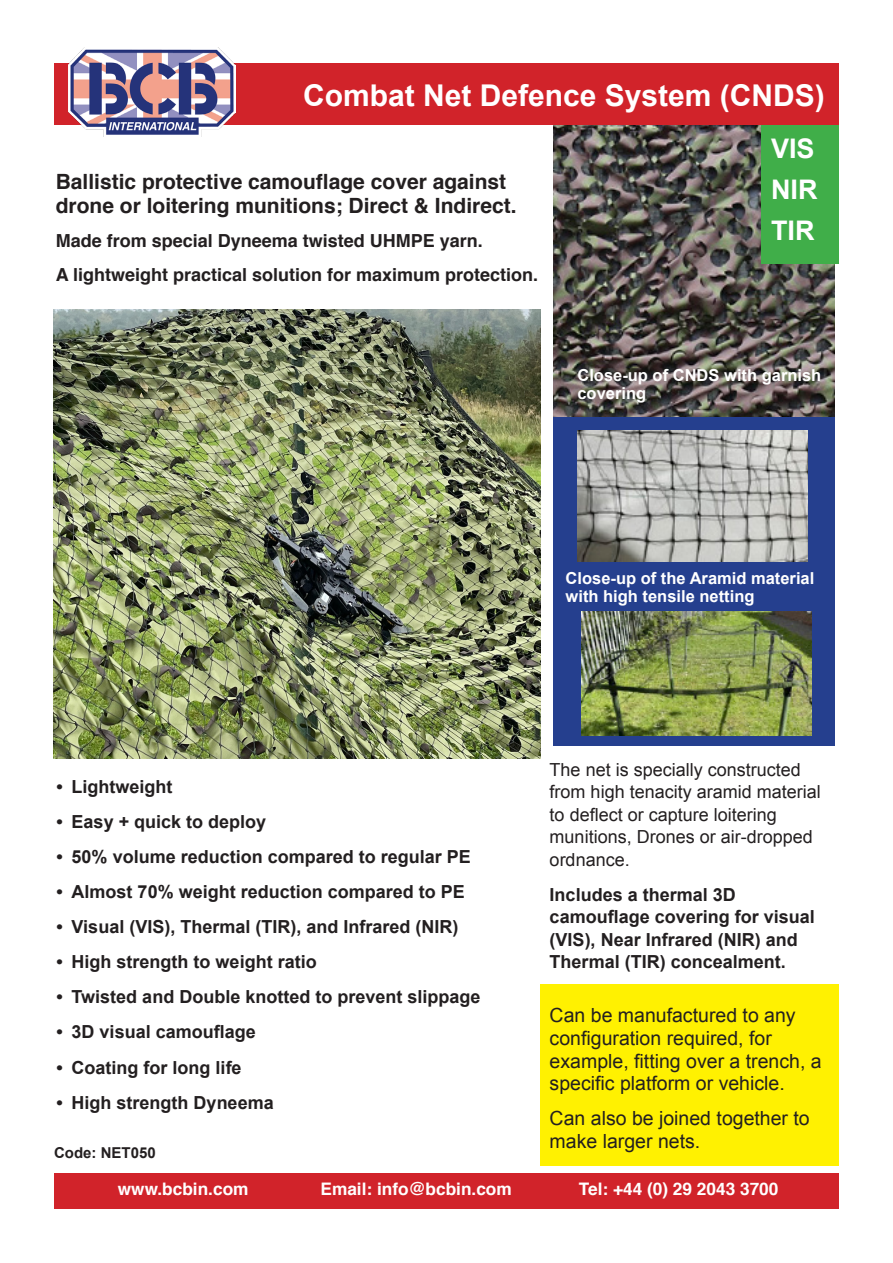
<style>
.page{position:relative;width:893px;height:1263px;background:#fff}
.page>*{position:absolute;margin:0;border:0;box-sizing:border-box;transform-origin:0 0}
.t1{font:700 30px "Arial";color:#fff}
.t2{font:700 27px/41px "Arial";color:#fff;text-align:justify}
.t3{font:700 21px/24px "Helvetica";color:#231f20}
.t4{font:19.5px/22.5px "Arial";color:#231f20}
.t5{font:700 18px/22.5px "Arial";color:#231f20}
.t6{font:18px/22.5px "Arial";color:#231f20}
.t7{font:700 18px/33.8px "Helvetica";color:#231f20}
.t8{font:700 17.25px "Helvetica";color:#fff}
.t9{font:700 16.5px/18px "Arial";color:#fff}
.t10{font:700 15px "Arial";color:#231f20}
</style>
<div class="page">
<div style="left:540px;top:984px;width:299px;height:182px;background:#fff101"></div>
<img style="left:553px;top:124px;width:281px;height:294px">
<div style="left:553px;top:418px;width:281px;height:328px;background:#253f8e"></div>
<div style="left:761px;top:124px;width:78px;height:140px;background:#40ae49"></div>
<div style="left:54px;top:1174px;width:785px;height:35px;background:#d1232a"></div>
<div style="left:54px;top:63px;width:785px;height:61px;background:#d1232a"></div>
<img style="left:68px;top:48px;width:167px;height:89px">
<img style="left:577px;top:430px;width:230px;height:132px">
<img style="left:582px;top:611px;width:229px;height:124px">
<img style="left:54px;top:309px;width:486px;height:449px">
<h1 class="t1" style="left:303px;top:76px;width:523px">Combat Net Defence System (CNDS)</h1>
<p class="t3" style="left:56px;top:170px;width:462px">Ballistic protective camouflage cover against drone or loitering munitions; Direct &amp; Indirect.</p>
<p class="t7" style="left:56px;top:224px;width:484px">Made from special Dyneema twisted UHMPE yarn.<br>A lightweight practical solution for maximum protection.</p>
<h2 class="t2" style="left:771px;top:129px;width:48px">VIS NIR TIR</h2>
<p class="t9" style="left:577px;top:367px;width:245px">Close-up of CNDS with garnish covering</p>
<p class="t5" style="left:56px;top:776px;width:118px">• Lightweight</p>
<p class="t5" style="left:56px;top:811px;width:211px">• Easy + quick to deploy</p>
<p class="t5" style="left:56px;top:846px;width:416px">• 50% volume reduction compared to regular PE</p>
<p class="t5" style="left:56px;top:881px;width:410px">• Almost 70% weight reduction compared to PE</p>
<p class="t5" style="left:56px;top:916px;width:404px">• Visual (VIS), Thermal (TIR), and Infrared (NIR)</p>
<p class="t5" style="left:56px;top:951px;width:262px">• High strength to weight ratio</p>
<p class="t5" style="left:56px;top:986px;width:426px">• Twisted and Double knotted to prevent slippage</p>
<p class="t5" style="left:56px;top:1021px;width:201px">• 3D visual camouflage</p>
<p class="t5" style="left:56px;top:1056px;width:187px">• Coating for long life</p>
<p class="t5" style="left:56px;top:1091px;width:219px">• High strength Dyneema</p>
<p class="t10" style="left:54px;top:1143px;width:103px">Code: NET050</p>
<p class="t9" style="left:566px;top:570px;width:250px">Close-up of the Aramid material with high tensile netting</p>
<p class="t6" style="left:550px;top:758px;width:273px">The net is specially constructed from high tenacity aramid material to deflect or capture loitering munitions, Drones or air-dropped ordnance.</p>
<p class="t5" style="left:550px;top:884px;width:267px">Includes a thermal 3D camouflage covering for visual (VIS), Near Infrared (NIR) and<br>Thermal (TIR) concealment.</p>
<p class="t4" style="left:550px;top:1004px;width:274px">Can be manufactured to any configuration required, for example, fitting over a trench, a specific platform or vehicle.</p>
<p class="t4" style="left:550px;top:1107px;width:262px">Can also be joined together to make larger nets.</p>
<p class="t8" style="left:118px;top:1175px;width:132px">www.bcbin.com</p>
<p class="t8" style="left:321px;top:1175px;width:193px">Email: info@bcbin.com</p>
<p class="t8" style="left:579px;top:1175px;width:201px">Tel: +44 (0) 29 2043 3700</p>
</div>
